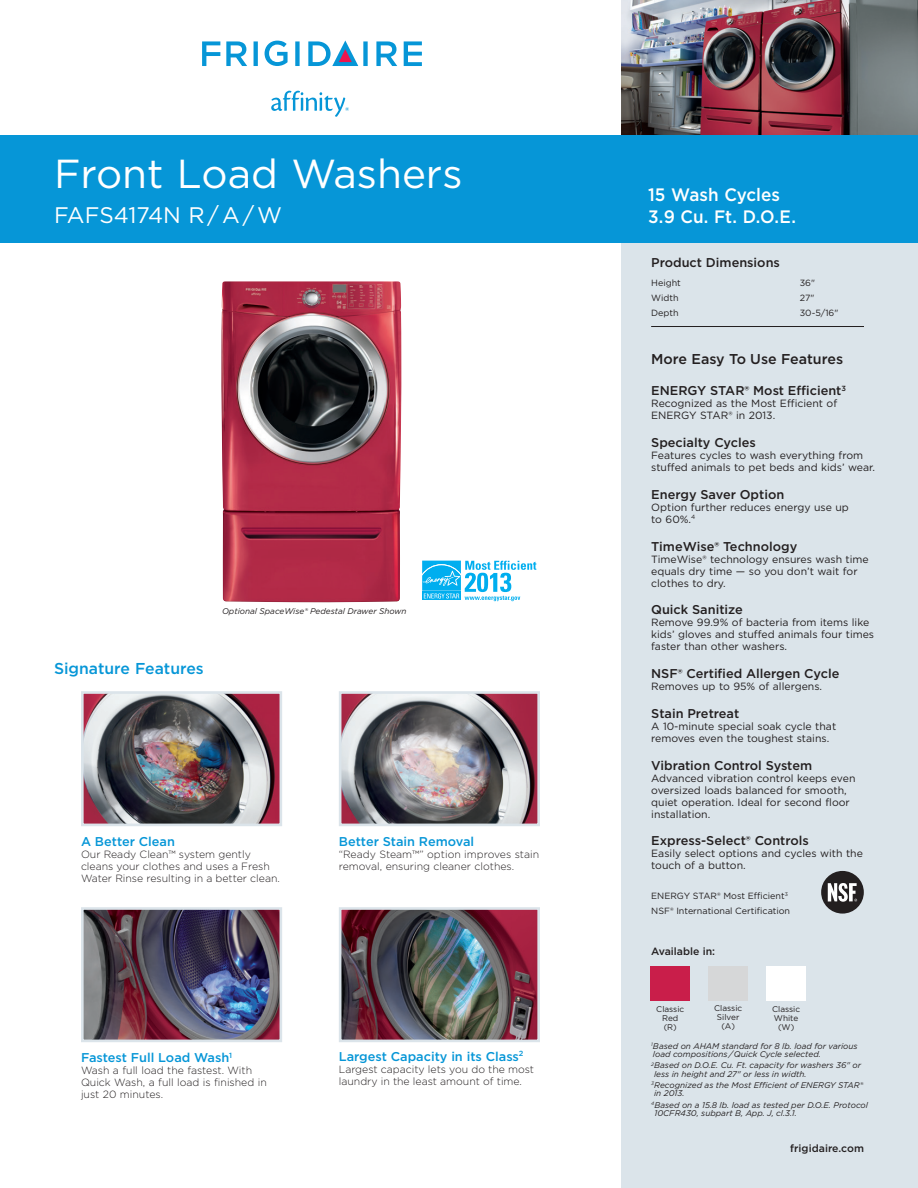
<style>
.page{position:relative;width:918px;height:1188px;background:#fff}
.page>*{position:absolute;margin:0;border:0;box-sizing:border-box;transform-origin:0 0}
.t1{font:40.5px "Gotham";color:#fff}
.t2{font:22.5px "Gotham";color:#fff}
.t3{font:500 18px/22.5px "Gotham";letter-spacing:-.005em;color:#fff;scale:.95 1}
.t4{font:500 15.75px "Gotham";color:#0696d7}
.t5{font:500 14.25px "Gotham";color:#231f20}
.t6{font:500 12.75px "Gotham";color:#231f20}
.t7{font:500 12.75px "Gotham";color:#0696d7}
.t8{font:10.5px/12px "Gotham";color:#231f20}
.t9{font:300 10.5px/12px "Gotham";color:#231f20}
.t10{font:500 10.5px "Gotham";color:#231f20}
.t11{font:9px/14.5px "Gotham";color:#231f20}
.t12{font:italic 8.25px/8.2px "Gotham";color:#231f20}
.t13{font:8.25px/9px "Gotham";color:#231f20;text-align:center}
</style>
<div class="page">
<div style="left:621px;top:0;width:297px;height:1188px;background:#dbe4ea"></div>
<img style="left:621px;top:0;width:297px;height:135px">
<img style="left:221px;top:281px;width:181px;height:322px">
<div style="left:0;top:135px;width:918px;height:108px;background:#0696d7"></div>
<svg style="left:265px;top:41px;width:23px;height:25px"></svg>
<svg style="left:404px;top:41px;width:18px;height:25px"></svg>
<svg style="left:202px;top:41px;width:18px;height:25px"></svg>
<svg style="left:226px;top:41px;width:21px;height:25px"></svg>
<svg style="left:254px;top:41px;width:4px;height:25px"></svg>
<svg style="left:295px;top:41px;width:5px;height:25px"></svg>
<svg style="left:376px;top:41px;width:21px;height:25px"></svg>
<svg style="left:308px;top:40px;width:60px;height:26px"></svg>
<svg style="left:271px;top:91px;width:78px;height:26px"></svg>
<hr style="left:651px;top:326px;width:213px;height:1px;background:#231f20">
<img style="left:343px;top:695px;width:193px;height:127px">
<div style="left:339px;top:691px;width:201px;height:135px;border:3px solid #dbe4ea"></div>
<img style="left:85px;top:695px;width:193px;height:127px">
<div style="left:81px;top:691px;width:201px;height:135px;border:3px solid #dbe4ea"></div>
<svg style="left:422px;top:560px;width:39px;height:1px"></svg>
<svg style="left:422px;top:561px;width:114px;height:40px"></svg>
<div style="left:821px;top:871px;width:43px;height:43px;background:#231f20;border-radius:50%"></div>
<svg style="left:828px;top:883px;width:29px;height:19px"></svg>
<img style="left:343px;top:911px;width:193px;height:127px">
<div style="left:339px;top:907px;width:201px;height:135px;border:3px solid #dbe4ea"></div>
<img style="left:85px;top:911px;width:193px;height:127px">
<div style="left:81px;top:907px;width:201px;height:135px;border:3px solid #dbe4ea"></div>
<div style="left:650px;top:966px;width:40px;height:35px;background:#c91e4a"></div>
<div style="left:766px;top:966px;width:40px;height:35px;background:#fff"></div>
<div style="left:708px;top:966px;width:40px;height:35px;background:#d6d7d8"></div>
<h1 class="t1" style="left:54px;top:147px;width:410px">Front Load Washers</h1>
<h2 class="t2" style="left:54px;top:201px;width:230px">FAFS4174N R / A / W</h2>
<h3 class="t4" style="left:54px;top:658px;width:151px">Signature Features</h3>
<p class="t12" style="left:222px;top:607px;width:186px">Optional SpaceWise® Pedestal Drawer Shown</p>
<p class="t7" style="left:81px;top:833px;width:96px">A Better Clean</p>
<p class="t9" style="left:81px;top:848px;width:200px">Our Ready Clean™ system gently cleans your clothes and uses a Fresh<br>Water Rinse resulting in a better clean.</p>
<p class="t7" style="left:339px;top:833px;width:137px">Better Stain Removal</p>
<p class="t9" style="left:339px;top:848px;width:202px">“Ready Steam™” option improves stain removal, ensuring cleaner clothes.</p>
<p class="t7" style="left:81px;top:1049px;width:153px">Fastest Full Load Wash<sup>1</sup></p>
<p class="t9" style="left:81px;top:1064px;width:187px">Wash a full load the fastest. With<br>Quick Wash, a full load is finished in just 20 minutes.</p>
<p class="t7" style="left:339px;top:1048px;width:186px">Largest Capacity in its Class<sup>2</sup></p>
<p class="t9" style="left:339px;top:1063px;width:197px">Largest capacity lets you do the most laundry in the least amount of time.</p>
<h3 class="t3" style="left:648px;top:183px;width:157px">15 Wash Cycles<br>3.9 Cu. Ft. D.O.E.</h3>
<p class="t6" style="left:651px;top:254px;width:130px">Product Dimensions</p>
<p class="t11" style="left:651px;top:276px;width:31px">Height</p>
<p class="t11" style="left:800px;top:276px;width:17px">36"</p>
<p class="t11" style="left:651px;top:290px;width:29px">Width</p>
<p class="t11" style="left:800px;top:290px;width:16px">27"</p>
<p class="t11" style="left:651px;top:305px;width:29px">Depth</p>
<p class="t11" style="left:800px;top:305px;width:40px">30-5/16"</p>
<h3 class="t5" style="left:651px;top:349px;width:193px">More Easy To Use Features</h3>
<p class="t6" style="left:651px;top:383px;width:196px">ENERGY STAR® Most Efficient<sup>3</sup></p>
<p class="t8" style="left:651px;top:397px;width:188px">Recognized as the Most Efficient of<br>ENERGY STAR® in 2013.</p>
<p class="t6" style="left:651px;top:434px;width:106px">Specialty Cycles</p>
<p class="t8" style="left:651px;top:449px;width:225px">Features cycles to wash everything from stuffed animals to pet beds and kids’ wear.</p>
<p class="t6" style="left:651px;top:486px;width:135px">Energy Saver Option</p>
<p class="t8" style="left:651px;top:501px;width:199px">Option further reduces energy use up to 60%.<sup>4</sup></p>
<p class="t6" style="left:651px;top:538px;width:148px">TimeWise® Technology</p>
<p class="t8" style="left:651px;top:553px;width:219px">TimeWise® technology ensures wash time equals dry time — so you don’t wait for clothes to dry.</p>
<p class="t6" style="left:651px;top:602px;width:93px">Quick Sanitize</p>
<p class="t8" style="left:651px;top:616px;width:224px">Remove 99.9% of bacteria from items like kids’ gloves and stuffed animals four times faster than other washers.</p>
<p class="t6" style="left:651px;top:665px;width:190px">NSF® Certified Allergen Cycle</p>
<p class="t8" style="left:651px;top:680px;width:172px">Removes up to 95% of allergens.</p>
<p class="t6" style="left:651px;top:705px;width:90px">Stain Pretreat</p>
<p class="t8" style="left:651px;top:720px;width:187px">A 10-minute special soak cycle that removes even the toughest stains.</p>
<p class="t6" style="left:651px;top:757px;width:162px">Vibration Control System</p>
<p class="t8" style="left:651px;top:772px;width:206px">Advanced vibration control keeps even oversized loads balanced for smooth, quiet operation. Ideal for second floor installation.</p>
<p class="t6" style="left:651px;top:833px;width:159px">Express-Select® Controls</p>
<p class="t8" style="left:651px;top:847px;width:213px">Easily select options and cycles with the touch of a button.</p>
<p class="t11" style="left:651px;top:889px;width:140px">ENERGY STAR® Most Efficient<sup>3<br></sup>NSF® International Certification</p>
<p class="t10" style="left:651px;top:945px;width:65px">Available in:</p>
<p class="t13" style="left:714px;top:1004px;width:30px">Classic<br>Silver (A)</p>
<p class="t13" style="left:656px;top:1004px;width:30px">Classic<br>Red (R)</p>
<p class="t13" style="left:772px;top:1004px;width:30px">Classic<br>White (W)</p>
<p class="t12" style="left:651px;top:1041px;width:208px"><sup>1</sup>Based on AHAM standard for 8 lb. load for various load compositions / Quick Cycle selected.</p>
<p class="t12" style="left:654px;top:1061px;width:209px;text-indent:-3px"><sup>2</sup>Based on D.O.E. Cu. Ft. capacity for washers 36" or less in height and 27" or less in width.</p>
<p class="t12" style="left:654px;top:1081px;width:210px;text-indent:-3px"><sup>3</sup>Recognized as the Most Efficient of ENERGY STAR® in 2013.</p>
<p class="t12" style="left:654px;top:1101px;width:215px;text-indent:-3px"><sup>4</sup>Based on a 15.8 lb. load as tested per D.O.E. Protocol<br>10CFR430, subpart B, App. J, cl.3.1.</p>
<p class="t10" style="left:790px;top:1141px;width:75px">frigidaire.com</p>
</div>
